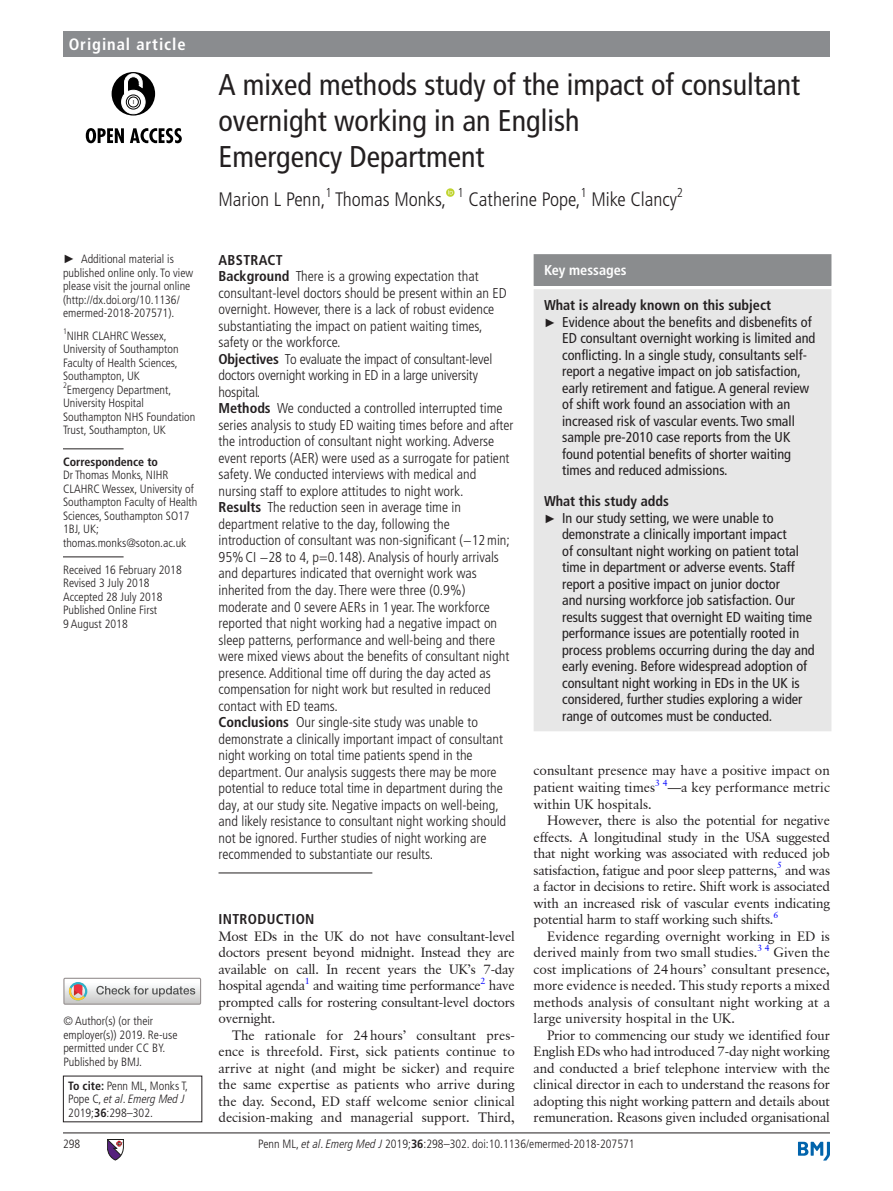
<style>
.page{position:relative;width:893px;height:1191px;background:#fff}
.page>*{position:absolute;margin:0;border:0;box-sizing:border-box;transform-origin:0 0}
.t1{font:condensed 30px/36px "Frutiger LT Pro";color:#231f20}
.t2{font:300 condensed 19.5px "Frutiger LT Pro";color:#231f20}
.t3{font:700 condensed 16.5px "Frutiger LT Pro";letter-spacing:.055em;color:#fff}
.t4{font:300 condensed 14.25px/16.5px "Frutiger LT Pro";color:#231f20}
.t5{font:condensed 14.25px "Frutiger LT Pro";color:#231f20}
.t6{font:700 condensed 14.25px "Frutiger LT Pro";color:#231f20}
.t7{font:700 condensed 14.25px "Frutiger LT Pro";color:#fff}
.t8{font:700 condensed 14.25px "Frutiger LT Pro";letter-spacing:.025em;color:#231f20}
.t9{font:13.5px/16.5px "Classical Garamond BT";letter-spacing:-.015em;color:#231f20;text-align:justify}
.t10{font:300 condensed 12px/13.5px "Frutiger LT Pro";color:#231f20}
.t11{font:700 condensed 12px "Frutiger LT Pro";color:#231f20}
.t12{font:9px "Classical Garamond BT";color:#00f}
.s1{font-family:"Arial";font-weight:400;font-stretch:normal}
.s2{font-weight:700}
.s3{font-style:italic}
.s4{font-family:"Arial";font-stretch:normal;font-size:12px}
</style>
<div class="page">
<hr style="left:63px;top:1132px;width:767px;height:1px;background:#231f20">
<svg style="left:107px;top:1139px;width:17px;height:21px"></svg>
<svg style="left:798px;top:1141px;width:32px;height:19px"></svg>
<div style="left:63px;top:31px;width:767px;height:25px;background:#8a8c8f"></div>
<svg style="left:446px;top:188px;width:8px;height:9px"></svg>
<hr style="left:63px;top:448px;width:61px;height:1px;background:#231f20">
<hr style="left:63px;top:556px;width:61px;height:1px;background:#231f20">
<div style="left:63px;top:977px;width:138px;height:27px;border:1px solid #969090"></div>
<svg style="left:64px;top:978px;width:137px;height:26px"></svg>
<div style="left:534px;top:255px;width:297px;height:30px;background:#8a8c8e"></div>
<div style="left:534px;top:254px;width:297px;height:32px;border:2px solid #8a8c8e"></div>
<div style="left:534px;top:290px;width:297px;height:440px;background:#e7e7e7"></div>
<div style="left:534px;top:289px;width:297px;height:442px;border:2px solid #e7e7e7"></div>
<hr style="left:219px;top:872px;width:153px;height:1px;background:#231f20">
<div style="left:112px;top:72px;width:43px;height:43px;background:#000;border-radius:50%"></div>
<svg style="left:121px;top:73px;width:25px;height:41px"></svg>
<div style="left:126px;top:95px;width:15px;height:14px;border:1px solid #000;border-radius:50%"></div>
<div style="left:128px;top:97px;width:11px;height:10px;border:1px solid #000;border-radius:50%"></div>
<svg style="left:86px;top:128px;width:38px;height:15px"></svg>
<svg style="left:130px;top:128px;width:52px;height:15px"></svg>
<p class="t3" style="left:69px;top:34px;width:118px">Original article</p>
<p class="t10" style="left:63px;top:252px;width:132px"><span class="s1">►</span> Additional material is published online only. To view please visit the journal online (http://dx.doi.org/10.1136/ emermed-2018-207571).</p>
<p class="t10" style="left:63px;top:329px;width:134px"><sup>1</sup>NIHR CLAHRC Wessex,<br>University of Southampton<br>Faculty of Health Sciences,<br>Southampton, UK<br><sup>2</sup>Emergency Department,<br>University Hospital<br>Southampton NHS Foundation<br>Trust, Southampton, UK</p>
<p class="t11" style="left:63px;top:454px;width:97px">Correspondence to</p>
<p class="t10" style="left:63px;top:468px;width:136px">Dr Thomas Monks, NIHR<br>CLAHRC Wessex, University of<br>Southampton Faculty of Health<br>Sciences, Southampton SO17<br>1BJ, UK; thomas.monks@soton.ac.uk</p>
<p class="t10" style="left:63px;top:563px;width:120px">Received 16 February 2018<br>Revised 3 July 2018<br>Accepted 28 July 2018<br>Published Online First<br>9 August 2018</p>
<p class="t10" style="left:63px;top:1014px;width:116px">© Author(s) (or their employer(s)) 2019. Re-use permitted under CC BY.<br>Published by BMJ.</p>
<p class="t10" style="left:68px;top:1079px;width:121px"><span class="s2">To cite:</span> Penn ML, Monks T,<br>Pope C, <span class="s3">et al</span>. <span class="s3">Emerg Med J<br></span>2019;<span class="s2">36</span>:298–302.</p>
<h1 class="t1" style="left:219px;top:66px;width:583px">A mixed methods study of the impact of consultant overnight working in an English<br>Emergency Department</h1>
<h2 class="t2" style="left:219px;top:188px;width:466px">Marion L Penn,<sup>1</sup> Thomas Monks, <sup>1</sup> Catherine Pope,<sup>1</sup> Mike Clancy<sup>2</sup></h2>
<p class="t4" style="left:219px;top:252px;width:297px"><span class="s2">Abstract<br>Background</span> There is a growing expectation that consultant-level doctors should be present within an ED overnight. However, there is a lack of robust evidence substantiating the impact on patient waiting times, safety or the workforce.<br><span class="s2">Objectives</span> To evaluate the impact of consultant-level doctors overnight working in ED in a large university hospital.<br><span class="s2">Methods</span> We conducted a controlled interrupted time series analysis to study ED waiting times before and after the introduction of consultant night working. Adverse event reports (AER) were used as a surrogate for patient safety. We conducted interviews with medical and nursing staff to explore attitudes to night work.<br><span class="s2">Results</span> The reduction seen in average time in department relative to the day, following the introduction of consultant was non-significant (−12min; 95%CI −28 to 4, p=0.148). Analysis of hourly arrivals and departures indicated that overnight work was inherited from the day. There were three (0.9%) moderate and 0 severe AERs in 1 year. The workforce reported that night working had a negative impact on sleep patterns, performance and well-being and there were mixed views about the benefits of consultant night presence. Additional time off during the day acted as compensation for night work but resulted in reduced contact with ED teams.<br><span class="s2">Conclusions</span> Our single-site study was unable to demonstrate a clinically important impact of consultant night working on total time patients spend in the department. Our analysis suggests there may be more potential to reduce total time in department during the day, at our study site. Negative impacts on well-being, and likely resistance to consultant night working should not be ignored. Further studies of night working are recommended to substantiate our results.</p>
<p class="t8" style="left:219px;top:910px;width:66px">Introductio</p>
<p class="t6" style="left:305px;top:910px;width:11px">n</p>
<p class="t9" style="left:219px;top:927px;width:298px">Most EDs in the UK do not have consultant-level doctors present beyond midnight. Instead they are available on call. In recent years the UK’s 7-day hospital agenda<sup>1</sup> and waiting time performance</p>
<p class="t12" style="left:481px;top:975px;width:6px">2</p>
<p class="t9" style="left:219px;top:977px;width:298px;text-indent:270px">have prompted calls for rostering consultant-level doctors overnight.</p>
<p class="t9" style="left:219px;top:1026px;width:298px;text-indent:14px">The rationale for 24hours’ consultant pres&shy;ence is threefold. First, sick patients continue to arrive at night (and might be sicker) and require the same expertise as patients who arrive during the day. Second, ED staff welcome senior clinical decision-making and managerial support. Third,</p>
<p class="t7" style="left:544px;top:262px;width:84px">Key messages</p>
<p class="t6" style="left:544px;top:297px;width:228px">What is already known on this subject</p>
<p class="t5" style="left:544px;top:314px;width:269px"><span class="s4">►</span> Evidence about the benefits and disbenefits of</p>
<p class="t5" style="left:562px;top:330px;width:255px">ED consultant overnight working is limited and</p>
<p class="t5" style="left:562px;top:347px;width:246px">conflicting. In a single study, consultants self-</p>
<p class="t5" style="left:562px;top:363px;width:240px">report a negative impact on job satisfaction,</p>
<p class="t5" style="left:562px;top:380px;width:249px">early retirement and fatigue. A general review</p>
<p class="t5" style="left:562px;top:396px;width:230px">of shift work found an association with an</p>
<p class="t5" style="left:562px;top:413px;width:234px">increased risk of vascular events. Two small</p>
<p class="t5" style="left:562px;top:429px;width:230px">sample pre-2010 case reports from the UK</p>
<p class="t5" style="left:562px;top:446px;width:230px">found potential benefits of shorter waiting</p>
<p class="t5" style="left:562px;top:462px;width:167px">times and reduced admissions.</p>
<p class="t6" style="left:544px;top:493px;width:126px">What this study adds</p>
<p class="t5" style="left:544px;top:509px;width:231px"><span class="s4">►</span> In our study setting, we were unable to</p>
<p class="t5" style="left:562px;top:526px;width:226px">demonstrate a clinically important impact</p>
<p class="t5" style="left:562px;top:542px;width:238px">of consultant night working on patient total</p>
<p class="t5" style="left:562px;top:559px;width:234px">time in department or adverse events. Staff</p>
<p class="t5" style="left:562px;top:575px;width:219px">report a positive impact on junior doctor</p>
<p class="t5" style="left:562px;top:592px;width:234px">and nursing workforce job satisfaction. Our</p>
<p class="t5" style="left:562px;top:608px;width:252px">results suggest that overnight ED waiting time</p>
<p class="t5" style="left:562px;top:625px;width:239px">performance issues are potentially rooted in</p>
<p class="t5" style="left:562px;top:641px;width:254px">process problems occurring during the day and</p>
<p class="t5" style="left:562px;top:658px;width:247px">early evening. Before widespread adoption of</p>
<p class="t5" style="left:562px;top:674px;width:239px">consultant night working in EDs in the UK is</p>
<p class="t5" style="left:562px;top:691px;width:242px">considered, further studies exploring a wider</p>
<p class="t5" style="left:562px;top:707px;width:212px">range of outcomes must be conducted.</p>
<p class="t9" style="left:534px;top:762px;width:298px">consultant presence may have a positive impact on patient waiting times<sup>3</sup> <sup>4</sup>—a key performance metric within UK hospitals.</p>
<p class="t9" style="left:534px;top:812px;width:298px;text-indent:14px">However, there is also the potential for negative effects. A longitudinal study in the USA suggested that night working was associated with reduced job satisfaction, fatigue and poor sleep patterns,<sup>5</sup> and was a factor in decisions to retire. Shift work is associated with an increased risk of vascular events indicating potential harm to staff working such shifts.<sup>6</sup></p>
<p class="t9" style="left:534px;top:927px;width:298px;text-indent:14px">Evidence regarding overnight working in ED is derived mainly from two small studies.<sup>3</sup> <sup>4</sup> Given the cost implications of 24hours’ consultant presence, more evidence is needed. This study reports a mixed methods analysis of consultant night working at a large university hospital in the UK.</p>
<p class="t9" style="left:534px;top:1026px;width:298px;text-indent:14px">Prior to commencing our study we identified four English EDs who had introduced 7-day night working and conducted a brief telephone interview with the clinical director in each to understand the reasons for adopting this night working pattern and details about remuneration. Reasons given included organisational</p>
<p class="t10" style="left:63px;top:1136px;width:19px">298</p>
<p class="t10" style="left:258px;top:1136px;width:378px">Penn ML, <span class="s3">et al</span>. <span class="s3">Emerg Med J</span> 2019;<span class="s2">36</span>:298–302. doi:10.1136/emermed-2018-207571</p>
</div>
